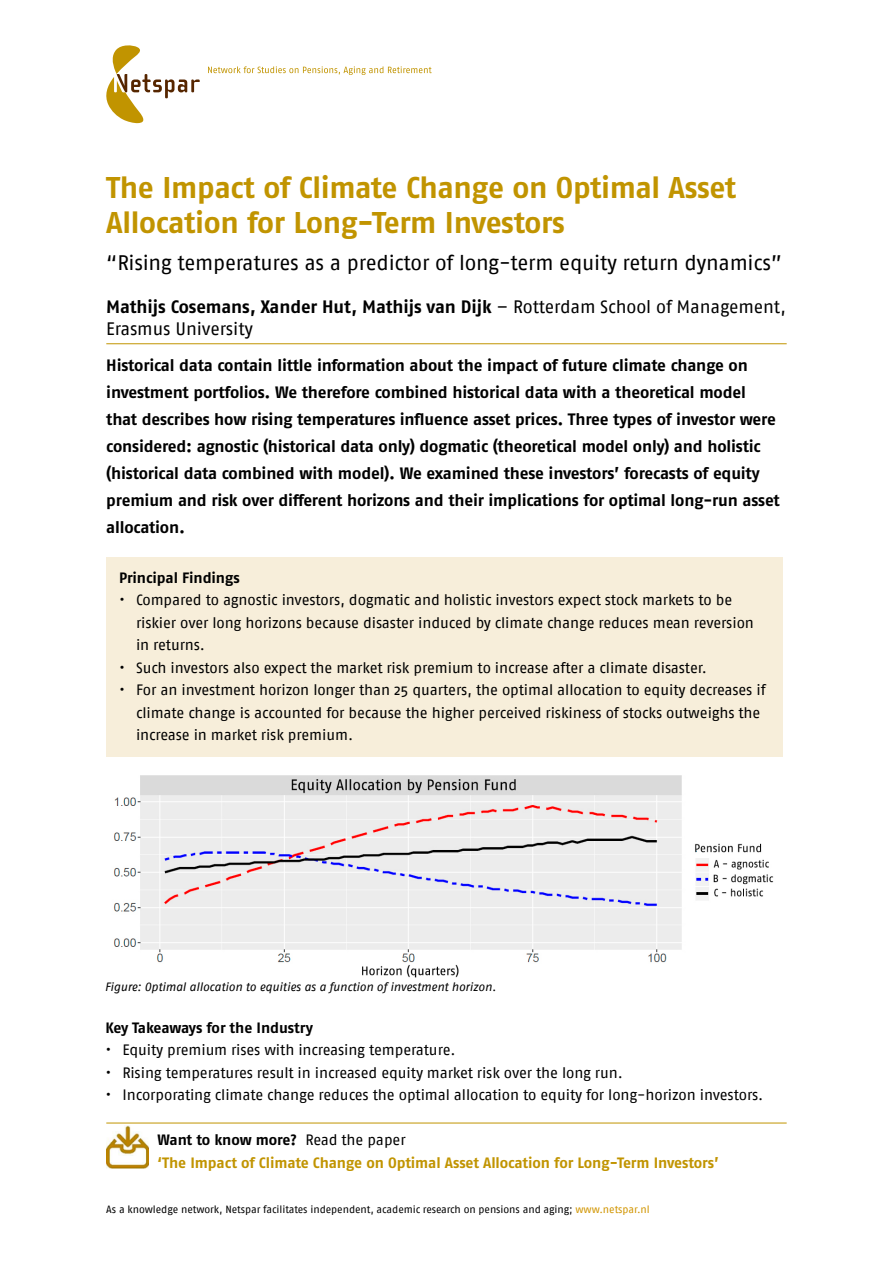
<style>
.page{position:relative;width:893px;height:1263px;background:#fff}
.page>*{position:absolute;margin:0;border:0;box-sizing:border-box;transform-origin:0 0}
.t1{font:700 30px/34.5px "Fago OT";letter-spacing:-.015em;color:#c19400}
.t2{font:21px "Fago No";letter-spacing:-.015em;color:#000}
.t3{font:700 18px "Fago OT";letter-spacing:-.005em;color:#000}
.t4{font:18px "Fago No";letter-spacing:-.01em;color:#000}
.t5{font:700 16.5px/27px "Fago OT";letter-spacing:-.01em;color:#000}
.t6{font:15px/22.5px "Fago No";letter-spacing:-.01em;color:#000}
.t7{font:700 15px/22.5px "Fago OT";letter-spacing:-.01em;color:#c19400}
.t8{font:700 15px "Fago OT";letter-spacing:-.01em;color:#000}
.t9{font:italic 12px "Fago No";letter-spacing:-.01em;color:#000}
.t10{font:10.5px "Fago No";letter-spacing:-.005em;color:#000}
.s1{font-family:"Fago No";font-weight:400}
.s2{color:#000}
.s3{font-family:"Fago No";font-weight:400;color:#000}
.s4{color:#d19500}
</style>
<div class="page">
<img style="left:113px;top:775px;width:661px;height:203px">
<svg style="left:106px;top:45px;width:94px;height:78px"></svg>
<svg style="left:208px;top:66px;width:224px;height:9px"></svg>
<img style="left:106px;top:1126px;width:43px;height:42px">
<div style="left:106px;top:557px;width:677px;height:200px;background:#f7eeda"></div>
<hr style="left:106px;top:1123px;width:681px;height:1px;background:#c19400">
<hr style="left:106px;top:343px;width:681px;height:1px;background:#c19400">
<h1 class="t1" style="left:106px;top:170px;width:632px">The Impact of Climate Change on Optimal Asset<br>Allocation for Long-Term Investors</h1>
<h2 class="t2" style="left:106px;top:250px;width:677px">“Rising temperatures as a predictor of long-term equity return dynamics”</h2>
<p class="t3" style="left:106px;top:295px;width:681px">Mathijs Cosemans, Xander Hut, Mathijs van Dijk <span class="s1">– Rotterdam School of Management,</span></p>
<p class="t4" style="left:106px;top:319px;width:148px">Erasmus University</p>
<p class="t5" style="left:106px;top:352px;width:675px">Historical data contain little information about the impact of future climate change on investment portfolios. We therefore combined historical data with a theoretical model that describes how rising temperatures influence asset prices. Three types of investor were considered: agnostic (historical data only) dogmatic (theoretical model only) and holistic (historical data combined with model). We examined these investors’ forecasts of equity premium and risk over different horizons and their implications for optimal long-run asset allocation.</p>
<p class="t8" style="left:119px;top:568px;width:122px">Principal Findings</p>
<p class="t6" style="left:136px;top:588px;width:619px;text-indent:-17px">• Compared to agnostic investors, dogmatic and holistic investors expect stock markets to be riskier over long horizons because disaster induced by climate change reduces mean reversion in returns.</p>
<p class="t6" style="left:119px;top:656px;width:589px">• Such investors also expect the market risk premium to increase after a climate disaster.</p>
<p class="t6" style="left:136px;top:678px;width:631px;text-indent:-17px">• For an investment horizon longer than 25 quarters, the optimal allocation to equity decreases if climate change is accounted for because the higher perceived riskiness of stocks outweighs the increase in market risk premium.</p>
<p class="t9" style="left:105px;top:980px;width:393px">Figure: Optimal allocation to equities as a function of investment horizon.</p>
<p class="t8" style="left:105px;top:1018px;width:209px">Key Takeaways for the Industry</p>
<p class="t6" style="left:105px;top:1038px;width:352px">• Equity premium rises with increasing temperature.</p>
<p class="t6" style="left:105px;top:1061px;width:519px">• Rising temperatures result in increased equity market risk over the long run.</p>
<p class="t6" style="left:105px;top:1083px;width:659px">• Incorporating climate change reduces the optimal allocation to equity for long-horizon investors.</p>
<p class="t7" style="left:157px;top:1129px;width:563px"><span class="s2">Want to know more?</span> <span class="s3">Read the paper<br></span>‘The Impact of Climate Change on Optimal Asset Allocation for Long-Term Investors’</p>
<p class="t10" style="left:106px;top:1203px;width:545px">As a knowledge network, Netspar facilitates independent, academic research on pensions and aging; <span class="s4">www.netspar.nl</span></p>
</div>
